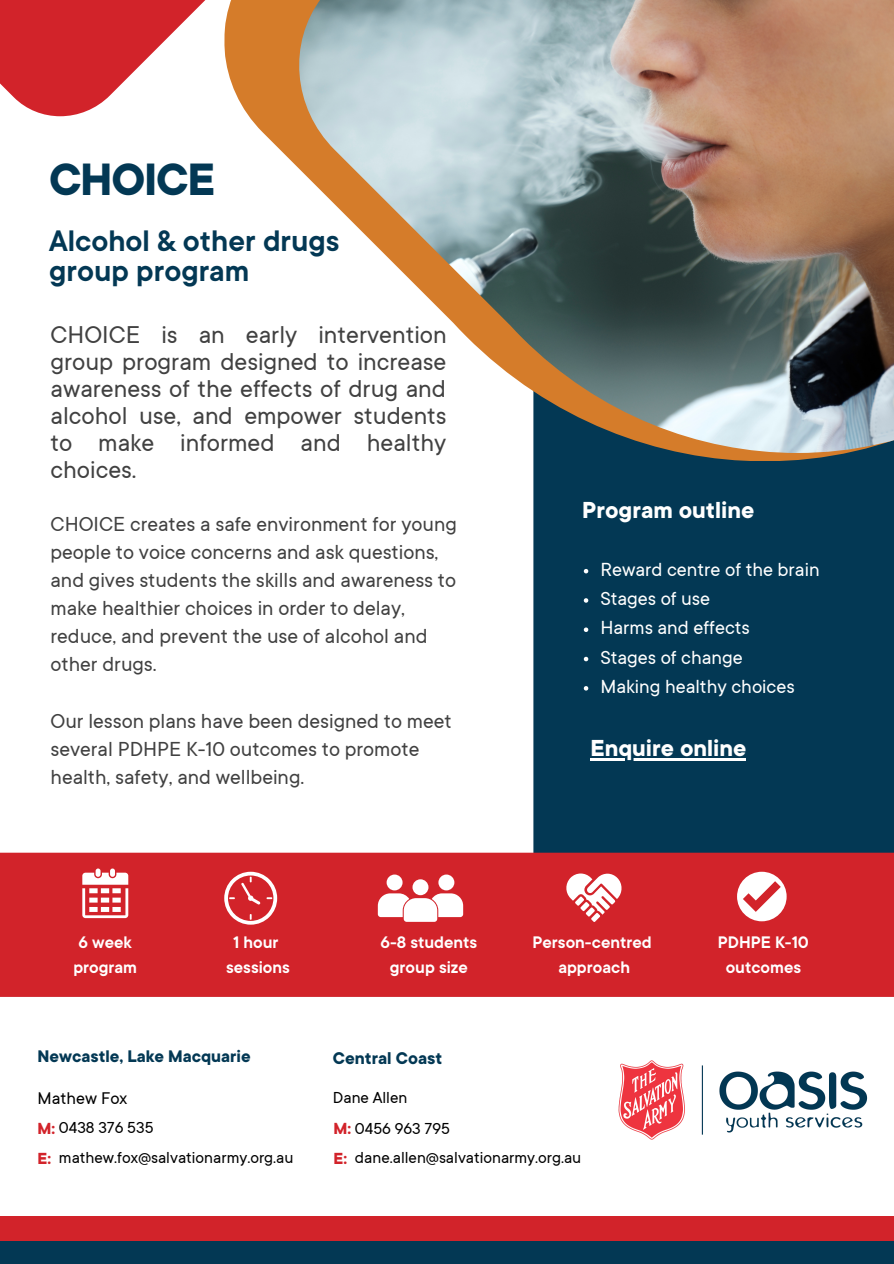
<style>
.page{position:relative;width:894px;height:1264px;background:#fff}
.page>*{position:absolute;margin:0;border:0;box-sizing:border-box;transform-origin:0 0}
.t1{font:700 49.95px "TT Commons";letter-spacing:-.025em;color:#033854}
.t2{font:600 32.7px "TT Commons";color:#033854}
.t3{font:27px/27px "TT Commons";color:#414141;text-align:justify}
.t4{font:700 25.5px "TT Commons";color:#fff}
.t5{font:22.5px/28.2px "TT Commons";color:#414141}
.t6{font:21px "TT Commons";color:#fff}
.t7{font:700 18.75px "TT Commons";color:#033854}
.t8{font:18.75px "TT Commons";color:#000}
.t9{font:600 18.45px/24.8px "TT Commons";color:#fff}
.t10{font:700 18.45px "TT Commons";color:#033854}
.t11{font:17.7px "TT Commons";color:#000}
.s1{font-weight:700;color:#d2232a}
</style>
<div class="page">
<div style="left:0;top:0;width:893px;height:1263px;background:#033854"></div>
<div style="left:0;top:0;width:533px;height:852px;background:#fff"></div>
<svg style="left:224px;top:0;width:627px;height:461px;background:#e8d4c0"></svg>
<img style="left:299px;top:0;width:594px;height:452px">
<div style="left:0;top:996px;width:893px;height:220px;background:#fff"></div>
<img style="left:607px;top:1048px;width:271px;height:103px">
<div style="left:0;top:852px;width:893px;height:144px;background:#d2232a"></div>
<svg style="left:82px;top:868px;width:46px;height:50px;background:#e99497"></svg>
<svg style="left:378px;top:874px;width:85px;height:47px;background:#edabae"></svg>
<svg style="left:224px;top:871px;width:53px;height:53px;background:#dd595e"></svg>
<svg style="left:564px;top:873px;width:58px;height:49px;background:#e88f93"></svg>
<div style="left:0;top:1216px;width:893px;height:47px;background:#d2232a"></div>
<div style="left:0;top:1240px;width:893px;height:23px;background:#033854"></div>
<hr style="left:590px;top:758px;width:156px;height:2px;background:#fff">
<svg style="left:0;top:0;width:205px;height:116px;background:#df656a"></svg>
<svg style="left:736px;top:871px;width:50px;height:50px;background:#edabae"></svg>
<svg style="left:583px;top:569px;width:5px;height:4px"></svg>
<svg style="left:583px;top:598px;width:5px;height:4px"></svg>
<svg style="left:583px;top:627px;width:5px;height:5px"></svg>
<svg style="left:583px;top:656px;width:5px;height:5px"></svg>
<svg style="left:583px;top:686px;width:5px;height:4px"></svg>
<p class="t1" style="left:49px;top:160px;width:168px">CHOICE</p>
<p class="t2" style="left:49px;top:228px;width:292px">Alcohol &amp; other drugs</p>
<p class="t2" style="left:49px;top:258px;width:202px">group program</p>
<p class="t3" style="left:50px;top:323px;width:397px">CHOICE is an early intervention group program designed to increase awareness of the effects of drug and alcohol use, and empower students to make informed and healthy choices.</p>
<p class="t5" style="left:50px;top:512px;width:407px">CHOICE creates a safe environment for young people to voice concerns and ask questions, and gives students the skills and awareness to make healthier choices in order to delay, reduce, and prevent the use of alcohol and other drugs.</p>
<p class="t5" style="left:50px;top:709px;width:402px">Our lesson plans have been designed to meet several PDHPE K-10 outcomes to promote health, safety, and wellbeing.</p>
<p class="t4" style="left:582px;top:500px;width:174px">Program outline</p>
<p class="t6" style="left:600px;top:561px;width:221px">Reward centre of the brain</p>
<p class="t6" style="left:600px;top:590px;width:111px">Stages of use</p>
<p class="t6" style="left:600px;top:619px;width:151px">Harms and effects</p>
<p class="t6" style="left:600px;top:649px;width:144px">Stages of change</p>
<p class="t6" style="left:600px;top:678px;width:196px">Making healthy choices</p>
<p class="t4" style="left:590px;top:738px;width:157px">Enquire online</p>
<p class="t9" style="left:73px;top:932px;width:65px">6 week program</p>
<p class="t9" style="left:380px;top:932px;width:98px">6-8 students</p>
<p class="t9" style="left:233px;top:932px;width:47px">1 hour</p>
<p class="t9" style="left:226px;top:957px;width:65px">sessions</p>
<p class="t9" style="left:390px;top:957px;width:80px">group size</p>
<p class="t10" style="left:38px;top:1049px;width:214px">Newcastle, Lake Macquarie</p>
<p class="t8" style="left:38px;top:1090px;width:91px">Mathew Fox</p>
<p class="t11" style="left:38px;top:1120px;width:117px"><span class="s1">M:</span> 0438 376 535</p>
<p class="t7" style="left:333px;top:1050px;width:111px">Central Coast</p>
<p class="t11" style="left:333px;top:1090px;width:76px">Dane Allen</p>
<p class="t11" style="left:333px;top:1121px;width:118px"><span class="s1">M:</span> 0456 963 795</p>
<p class="t9" style="left:532px;top:932px;width:121px">Person-centred</p>
<p class="t9" style="left:558px;top:957px;width:73px">approach</p>
<p class="t9" style="left:717px;top:932px;width:93px">PDHPE K-10</p>
<p class="t9" style="left:725px;top:957px;width:77px">outcomes</p>
<p class="t11" style="left:38px;top:1150px;width:257px"><span class="s1">E:</span> mathew.fox@salvationarmy.org.au</p>
<p class="t11" style="left:333px;top:1150px;width:249px"><span class="s1">E:</span> dane.allen@salvationarmy.org.au</p>
</div>
